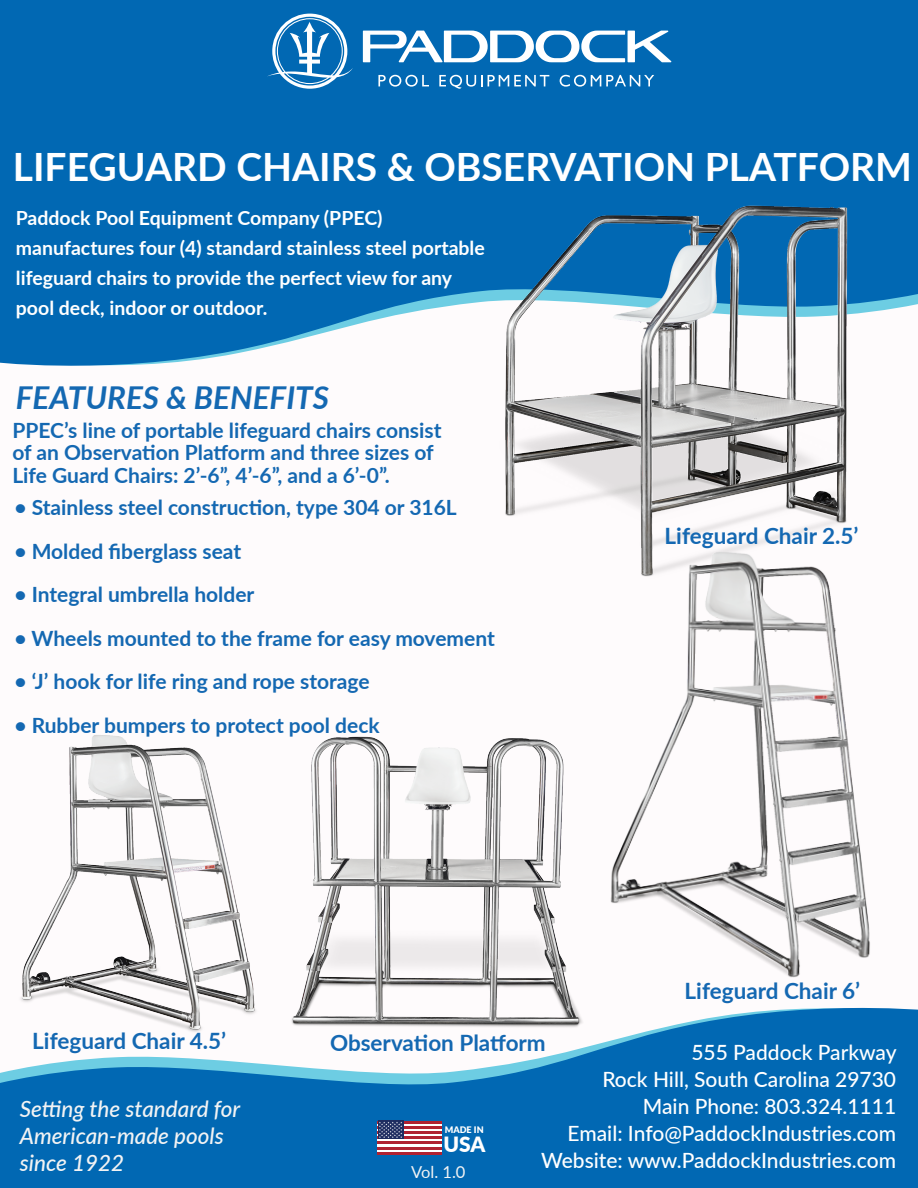
<style>
.page{position:relative;width:918px;height:1188px;background:#fefbfc}
.page>*{position:absolute;margin:0;border:0;box-sizing:border-box;transform-origin:0 0}
.t1{font:700 39px "Lato";color:#fff}
.t2{font:italic 700 31.5px "Lato";color:#1468b2}
.t3{font:700 22.5px "Lato";color:#1468b2}
.t4{font:italic 500 22.5px/27px "Lato";color:#f2f3f4}
.t5{font:700 21px/22.5px "Lato";color:#1468b2}
.t6{font:500 21px/27px "Lato";color:#fff;text-align:right}
.t7{font:900 21px "Lato";color:#fff}
.t8{font:700 19.5px/30px "Lato";color:#fff}
.t9{font:16.5px "Lato";color:#f2f3f4}
.t10{font:900 9px "Lato";color:#fff}
</style>
<div class="page">
<svg style="left:0;top:173px;width:918px;height:193px;background:#207bbc"></svg>
<div style="left:0;top:0;width:918px;height:173px;background:#0168b3"></div>
<img style="left:463px;top:173px;width:432px;height:343px">
<img style="left:20px;top:735px;width:234px;height:265px">
<img style="left:610px;top:516px;width:260px;height:462px">
<svg style="left:363px;top:31px;width:308px;height:31px"></svg>
<svg style="left:267px;top:14px;width:86px;height:75px"></svg>
<svg style="left:378px;top:75px;width:51px;height:12px"></svg>
<svg style="left:439px;top:75px;width:110px;height:14px"></svg>
<svg style="left:560px;top:75px;width:94px;height:12px"></svg>
<img style="left:301px;top:736px;width:272px;height:264px">
<svg style="left:0;top:1000px;width:918px;height:188px;fill:#0168b3"></svg>
<svg style="left:378px;top:1123px;width:64px;height:29px"></svg>
<hr style="left:378px;top:1121px;width:64px;height:2px;background:#b02231">
<hr style="left:378px;top:1126px;width:64px;height:3px;background:#b02231">
<hr style="left:378px;top:1131px;width:64px;height:3px;background:#b02231">
<hr style="left:378px;top:1136px;width:64px;height:3px;background:#b02231">
<hr style="left:378px;top:1142px;width:64px;height:2px;background:#b02231">
<hr style="left:378px;top:1147px;width:64px;height:2px;background:#b02231">
<hr style="left:378px;top:1152px;width:64px;height:3px;background:#b02231">
<div style="left:378px;top:1121px;width:25px;height:18px;background:#1e2c60"></div>
<svg style="left:379px;top:1122px;width:23px;height:16px"></svg>
<h1 class="t1" style="left:13px;top:138px;width:901px">LIFEGUARD CHAIRS &amp; OBSERVATION PLATFORM</h1>
<p class="t8" style="left:16px;top:202px;width:470px">Paddock Pool Equipment Company (PPEC) manufactures four (4) standard stainless steel portable lifeguard chairs to provide the perfect view for any pool deck, indoor or outdoor.</p>
<h2 class="t2" style="left:16px;top:375px;width:315px">FEATURES &amp; BENEFITS</h2>
<p class="t5" style="left:12px;top:418px;width:431px">PPEC’s line of portable lifeguard chairs consist of an Observation Platform and three sizes of<br>Life Guard Chairs: 2’-6”, 4’-6”, and a 6’-0”.</p>
<p class="t5" style="left:14px;top:495px;width:444px">• Stainless steel construction, type 304 or 316L</p>
<p class="t5" style="left:14px;top:539px;width:228px">• Molded fiberglass seat</p>
<p class="t5" style="left:14px;top:582px;width:242px">• Integral umbrella holder</p>
<p class="t5" style="left:14px;top:626px;width:482px">• Wheels mounted to the frame for easy movement</p>
<p class="t5" style="left:14px;top:669px;width:357px">• ‘J’ hook for life ring and rope storage</p>
<p class="t5" style="left:14px;top:713px;width:367px">• Rubber bumpers to protect pool deck</p>
<p class="t3" style="left:665px;top:520px;width:195px">Lifeguard Chair 2.5’</p>
<p class="t3" style="left:685px;top:974px;width:177px">Lifeguard Chair 6’</p>
<p class="t3" style="left:32px;top:1025px;width:195px">Lifeguard Chair 4.5’</p>
<p class="t3" style="left:330px;top:1026px;width:217px">Observation Platform</p>
<p class="t6" style="left:541px;top:1038px;width:357px">555 Paddock Parkway<br>Rock Hill, South Carolina 29730<br>Main Phone: 803.324.1111<br>Email: Info@PaddockIndustries.com<br>Website: www.PaddockIndustries.com</p>
<p class="t4" style="left:20px;top:1094px;width:222px">Setting the standard for<br>American-made pools since 1922</p>
<p class="t10" style="left:445px;top:1123px;width:40px">MADE IN</p>
<p class="t7" style="left:443px;top:1128px;width:43px">USA</p>
<p class="t9" style="left:411px;top:1160px;width:56px">Vol. 1.0</p>
</div>
